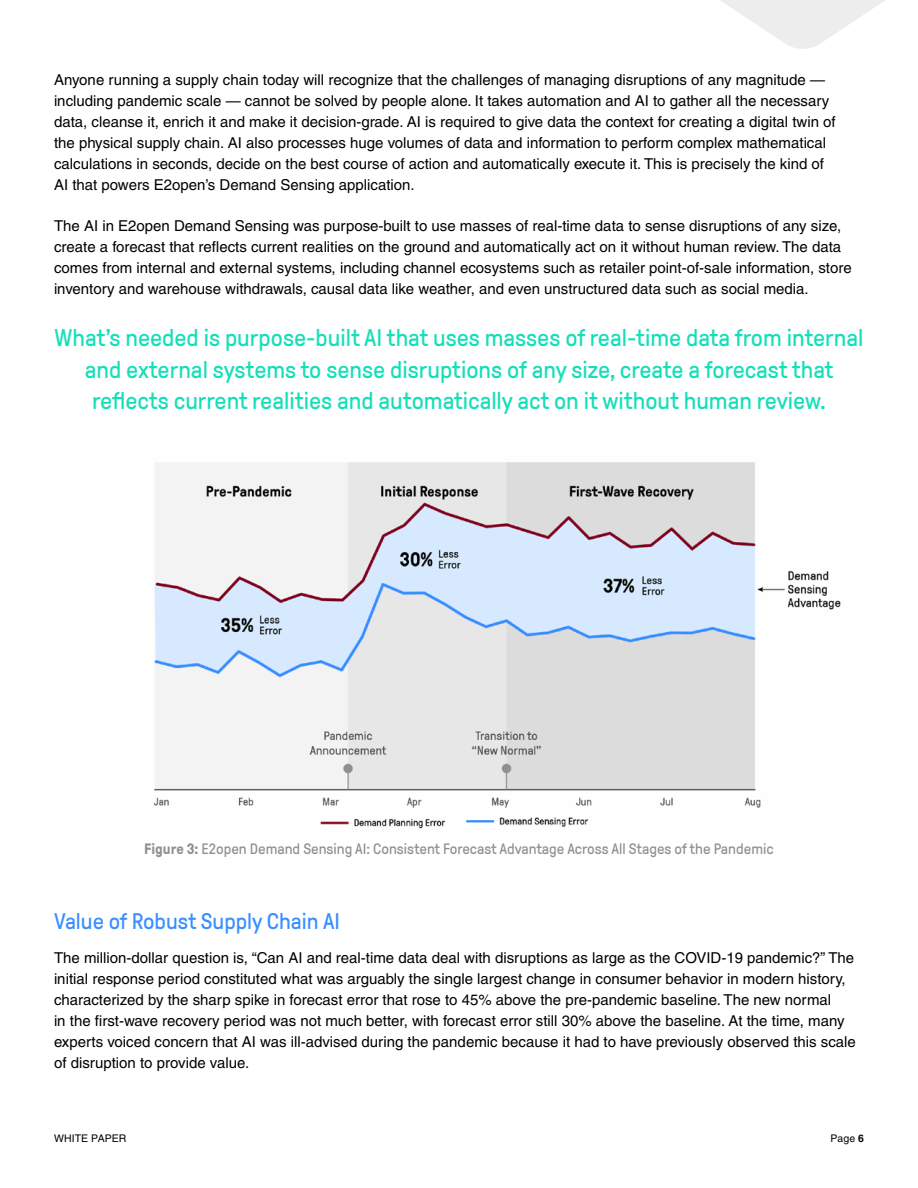
<style>
.page{position:relative;width:918px;height:1188px;background:#fff}
.page>*{position:absolute;margin:0;border:0;box-sizing:border-box;transform-origin:0 0}
.Callout{font:24px/31.5px "GT Pressura Pro";color:#15dfb8;text-align:center}
.Head1-green{font:22.5px "GT Pressura Pro";color:#398fff}
.Copy-text{font:15px/21px "Helvetica LT Pro";color:#000}
.Figure{font:15px "GT Pressura Pro";color:#909090}
.t1{font:10.5px "Helvetica LT Pro";letter-spacing:.01em;color:#000}
.s1{font-weight:700}
</style>
<div class="page">
<img style="left:153px;top:462px;width:688px;height:367px">
<svg style="left:720px;top:0;width:165px;height:49px"></svg>
<p class="Copy-text" style="left:54px;top:69px;width:783px">Anyone running a supply chain today will recognize that the challenges of managing disruptions of any magnitude — including pandemic scale — cannot be solved by people alone. It takes automation and AI to gather all the necessary data, cleanse it, enrich it and make it decision-grade. AI is required to give data the context for creating a digital twin of the physical supply chain. AI also processes huge volumes of data and information to perform complex mathematical calculations in seconds, decide on the best course of action and automatically execute it. This is precisely the kind of AI that powers E2open’s Demand Sensing application.</p>
<p class="Copy-text" style="left:54px;top:215px;width:799px">The AI in E2open Demand Sensing was purpose-built to use masses of real-time data to sense disruptions of any size, create a forecast that reflects current realities on the ground and automatically act on it without human review. The data comes from internal and external systems, including channel ecosystems such as retailer point-of-sale information, store inventory and warehouse withdrawals, causal data like weather, and even unstructured data such as social media.</p>
<p class="Callout" style="left:55px;top:322px;width:810px">What’s needed is purpose-built AI that uses masses of real-time data from internal and external systems to sense disruptions of any size, create a forecast that reflects current realities and automatically act on it without human review.</p>
<p class="Figure" style="left:144px;top:841px;width:631px"><span class="s1">Figure 3:</span> E2open Demand Sensing AI: Consistent Forecast Advantage Across All Stages of the Pandemic</p>
<p class="Head1-green" style="left:54px;top:909px;width:288px">Value of Robust Supply Chain AI</p>
<p class="Copy-text" style="left:54px;top:947px;width:803px">The million-dollar question is, “Can AI and real-time data deal with disruptions as large as the COVID-19 pandemic?” The initial response period constituted what was arguably the single largest change in consumer behavior in modern history, characterized by the sharp spike in forecast error that rose to 45% above the pre-pandemic baseline. The new normal<br>in the first-wave recovery period was not much better, with forecast error still 30% above the baseline. At the time, many experts voiced concern that AI was ill-advised during the pandemic because it had to have previously observed this scale of disruption to provide value.</p>
<p class="t1" style="left:54px;top:1132px;width:74px">WHITE PAPER</p>
<p class="t1" style="left:830px;top:1132px;width:35px">Page <span class="s1">6</span></p>
</div>
